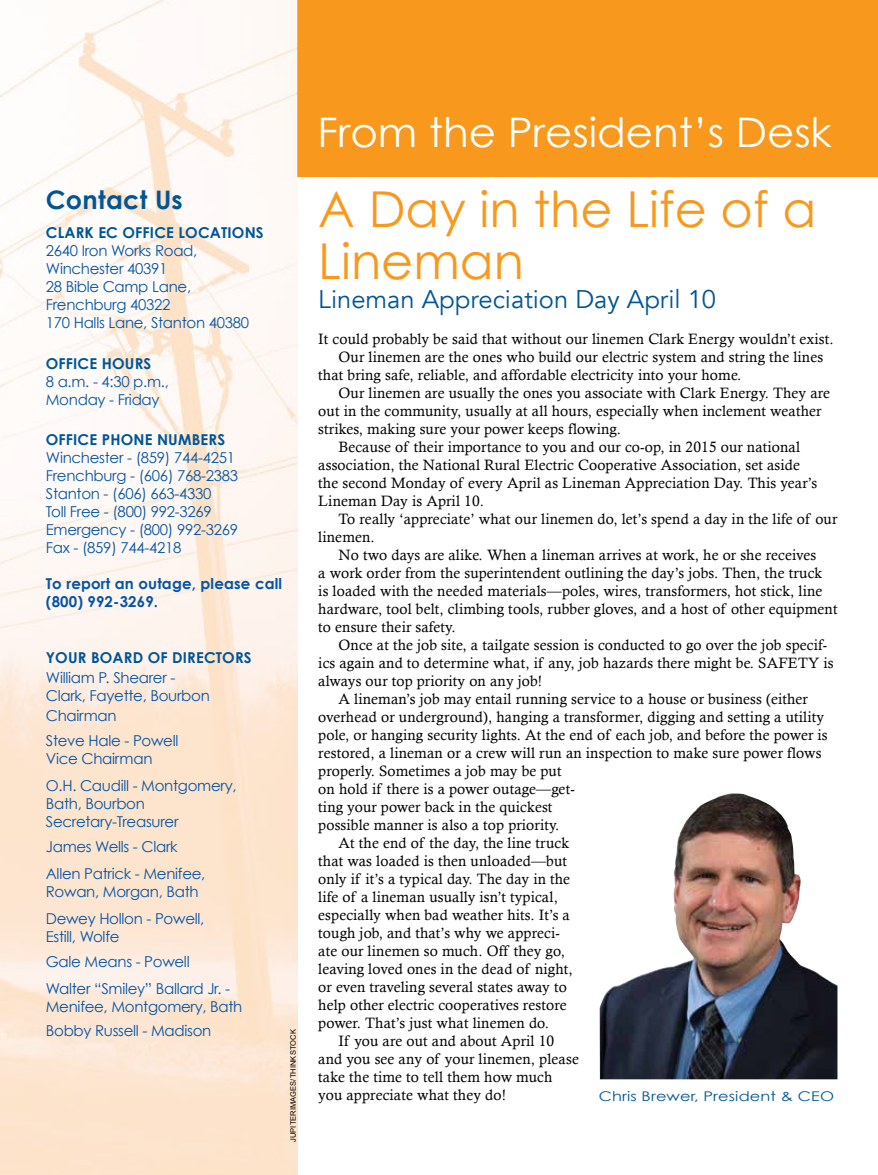
<style>
.page{position:relative;width:878px;height:1175px;background:#fff}
.page>*{position:absolute;margin:0;border:0;box-sizing:border-box;transform-origin:0 0}
.t1{font:49.5px/52.5px "Century Gothic";color:#f8991d}
.t2{font:40.8px "Century Gothic";color:#fff}
.t3{font:25.5px "Avenir";color:#005596}
.t4{font:700 25.5px "Century Gothic";letter-spacing:.01em;color:#005596}
.t5{font:15px "Calisto";letter-spacing:.01em;color:#000}
.t6{font:15px/18px "Century Gothic";letter-spacing:-.02em;color:#0555a4}
.t7{font:700 15px "Century Gothic";letter-spacing:.01em;color:#005596}
.t8{font:700 15px/18px "Century Gothic";letter-spacing:.01em;color:#0555a4}
.t9{font:13.35px "Century Gothic";letter-spacing:.01em;color:#005596;scale:1.21 1}
.t10{font:7.5px "Arial";letter-spacing:.01em;color:#000}
</style>
<div class="page">
<div style="left:297px;top:0;width:581px;height:176px;background:#f8991d"></div>
<img style="left:0;top:0;width:297px;height:1174px">
<img style="left:599px;top:793px;width:238px;height:286px">
<h3 class="t4" style="left:46px;top:183px;width:138px">Contact Us</h3>
<p class="t7" style="left:46px;top:223px;width:219px">CLARK EC OFFICE LOCATIONS</p>
<p class="t6" style="left:46px;top:241px;width:205px">2640 Iron Works Road,<br>Winchester 40391<br>28 Bible Camp Lane,<br>Frenchburg 40322<br>170 Halls Lane, Stanton 40380</p>
<p class="t7" style="left:46px;top:354px;width:107px">OFFICE HOURS</p>
<p class="t6" style="left:46px;top:372px;width:124px">8 a.m. - 4:30 p.m.,<br>Monday - Friday</p>
<p class="t7" style="left:46px;top:430px;width:181px">OFFICE PHONE NUMBERS</p>
<p class="t6" style="left:46px;top:448px;width:194px">Winchester - (859) 744-4251<br>Frenchburg - (606) 768-2383<br>Stanton - (606) 663-4330<br>Toll Free - (800) 992-3269<br>Emergency - (800) 992-3269<br>Fax - (859) 744-4218</p>
<p class="t8" style="left:46px;top:574px;width:238px">To report an outage, please call (800) 992-3269.</p>
<p class="t7" style="left:46px;top:648px;width:207px">YOUR BOARD OF DIRECTORS</p>
<p class="t6" style="left:46px;top:668px;width:166px">William P. Shearer -<br>Clark, Fayette, Bourbon</p>
<p class="t6" style="left:46px;top:703px;width:134px;line-height:24.8px">Chairman<br>Steve Hale - Powell</p>
<p class="t6" style="left:46px;top:745px;width:192px;line-height:27px">Vice Chairman<br>O.H. Caudill - Montgomery,</p>
<p class="t6" style="left:46px;top:794px;width:134px">Bath, Bourbon<br>Secretary-Treasurer</p>
<p class="t6" style="left:46px;top:832px;width:161px;line-height:27px">James Wells - Clark<br>Allen Patrick - Menifee,</p>
<p class="t6" style="left:46px;top:877px;width:160px;line-height:27px">Rowan, Morgan, Bath<br>Dewey Hollon - Powell,</p>
<p class="t6" style="left:46px;top:923px;width:145px;line-height:24.8px">Estill, Wolfe<br>Gale Means - Powell</p>
<p class="t6" style="left:46px;top:979px;width:198px">Walter “Smiley” Ballard Jr. -<br>Menifee, Montgomery, Bath</p>
<p class="t6" style="left:46px;top:1021px;width:167px">Bobby Russell - Madison</p>
<p class="t10" style="left:288px;top:1141px;width:114px;rotate:-90deg">JUPITERIMAGES/THINKSTOCK</p>
<h2 class="t2" style="left:317px;top:107px;width:515px">From the President’s Desk</h2>
<h1 class="t1" style="left:318px;top:182px;width:499px">A Day in the Life of a<br>Lineman</h1>
<h3 class="t3" style="left:318px;top:284px;width:399px">Lineman Appreciation Day April 10</h3>
<p class="t5" style="left:318px;top:330px;width:517px">It could probably be said that without our linemen Clark Energy wouldn’t exist.</p>
<p class="t5" style="left:338px;top:348px;width:486px">Our linemen are the ones who build our electric system and string the lines</p>
<p class="t5" style="left:318px;top:366px;width:424px">that bring safe, reliable, and affordable electricity into your home.</p>
<p class="t5" style="left:338px;top:384px;width:493px">Our linemen are usually the ones you associate with Clark Energy. They are</p>
<p class="t5" style="left:318px;top:402px;width:504px">out in the community, usually at all hours, especially when inclement weather</p>
<p class="t5" style="left:318px;top:420px;width:304px">strikes, making sure your power keeps flowing.</p>
<p class="t5" style="left:338px;top:438px;width:463px">Because of their importance to you and our co-op, in 2015 our national</p>
<p class="t5" style="left:318px;top:456px;width:483px">association, the National Rural Electric Cooperative Association, set aside</p>
<p class="t5" style="left:318px;top:474px;width:500px">the second Monday of every April as Lineman Appreciation Day. This year’s</p>
<p class="t5" style="left:318px;top:492px;width:167px">Lineman Day is April 10.</p>
<p class="t5" style="left:338px;top:510px;width:500px">To really ‘appreciate’ what our linemen do, let’s spend a day in the life of our</p>
<p class="t5" style="left:318px;top:528px;width:58px">linemen.</p>
<p class="t5" style="left:338px;top:546px;width:479px">No two days are alike. When a lineman arrives at work, he or she receives</p>
<p class="t5" style="left:318px;top:564px;width:505px">a work order from the superintendent outlining the day’s jobs. Then, the truck</p>
<p class="t5" style="left:318px;top:582px;width:505px">is loaded with the needed materials—poles, wires, transformers, hot stick, line</p>
<p class="t5" style="left:318px;top:600px;width:520px">hardware, tool belt, climbing tools, rubber gloves, and a host of other equipment</p>
<p class="t5" style="left:318px;top:618px;width:139px">to ensure their safety.</p>
<p class="t5" style="left:338px;top:636px;width:490px">Once at the job site, a tailgate session is conducted to go over the job specif-</p>
<p class="t5" style="left:318px;top:654px;width:517px">ics again and to determine what, if any, job hazards there might be. SAFETY is</p>
<p class="t5" style="left:318px;top:672px;width:225px">always our top priority on any job!</p>
<p class="t5" style="left:338px;top:690px;width:471px">A lineman’s job may entail running service to a house or business (either</p>
<p class="t5" style="left:318px;top:708px;width:507px">overhead or underground), hanging a transformer, digging and setting a utility</p>
<p class="t5" style="left:318px;top:726px;width:511px">pole, or hanging security lights. At the end of each job, and before the power is</p>
<p class="t5" style="left:318px;top:744px;width:505px">restored, a lineman or a crew will run an inspection to make sure power flows</p>
<p class="t5" style="left:318px;top:762px;width:245px">properly. Sometimes a job may be put</p>
<p class="t5" style="left:318px;top:780px;width:258px">on hold if there is a power outage—get-</p>
<p class="t5" style="left:318px;top:798px;width:236px">ting your power back in the quickest</p>
<p class="t5" style="left:318px;top:816px;width:242px">possible manner is also a top priority.</p>
<p class="t5" style="left:338px;top:834px;width:232px">At the end of the day, the line truck</p>
<p class="t5" style="left:318px;top:852px;width:250px">that was loaded is then unloaded—but</p>
<p class="t5" style="left:318px;top:870px;width:253px">only if it’s a typical day. The day in the</p>
<p class="t5" style="left:318px;top:888px;width:241px">life of a lineman usually isn’t typical,</p>
<p class="t5" style="left:318px;top:906px;width:253px">especially when bad weather hits. It’s a</p>
<p class="t5" style="left:318px;top:924px;width:243px">tough job, and that’s why we appreci-</p>
<p class="t5" style="left:318px;top:942px;width:248px">ate our linemen so much. Off they go,</p>
<p class="t5" style="left:318px;top:960px;width:256px">leaving loved ones in the dead of night,</p>
<p class="t5" style="left:318px;top:978px;width:250px">or even traveling several states away to</p>
<p class="t5" style="left:318px;top:996px;width:250px">help other electric cooperatives restore</p>
<p class="t5" style="left:318px;top:1014px;width:232px">power. That’s just what linemen do.</p>
<p class="t5" style="left:338px;top:1032px;width:217px">If you are out and about April 10</p>
<p class="t5" style="left:318px;top:1050px;width:262px">and you see any of your linemen, please</p>
<p class="t5" style="left:318px;top:1068px;width:235px">take the time to tell them how much</p>
<p class="t5" style="left:318px;top:1086px;width:189px">you appreciate what they do!</p>
<p class="t9" style="left:598px;top:1088px;width:196px">Chris Brewer, President &amp; CEO</p>
</div>
